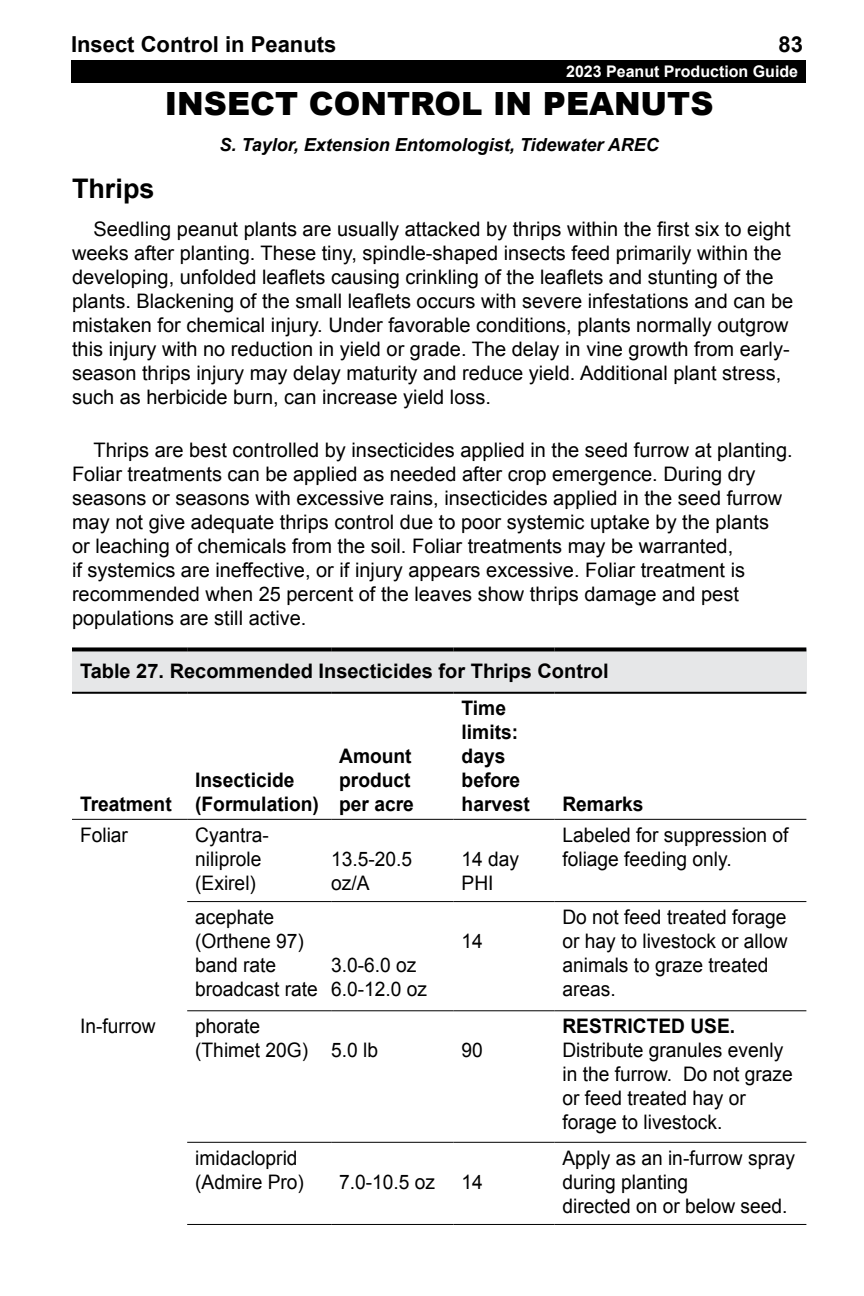
<style>
.page{position:relative;width:864px;height:1296px;background:#fff}
.page>*{position:absolute;margin:0;border:0;box-sizing:border-box;transform-origin:0 0}
.Header_1{font:900 32px "Arial";color:#000}
.Header_2{font:700 27px "Arial";color:#000}
.t1{font:700 22px "Arial";color:#000}
.Body_Text{font:20px/24px "Arial";color:#000}
.Table_Text{font:20px/24px "Arial";color:#000;scale:.96 1}
.Table_Text-2{font:700 20px/24px "Arial";color:#000;scale:.96 1}
.Table_Header{font:700 20px "Arial";color:#000}
.Authors{font:italic 700 18px "Arial";color:#000}
.t2{font:700 16px "Arial";color:#fff}
.s1{font-weight:700}
</style>
<div class="page">
<div style="left:71px;top:60px;width:734px;height:22px;background:#000"></div>
<div style="left:72px;top:649px;width:734px;height:44px;background:#e6e7e8"></div>
<hr style="left:72px;top:819px;width:115px;height:1px;background:#000">
<hr style="left:187px;top:819px;width:144px;height:1px;background:#000">
<hr style="left:331px;top:819px;width:123px;height:1px;background:#000">
<hr style="left:454px;top:819px;width:100px;height:1px;background:#000">
<hr style="left:554px;top:819px;width:252px;height:1px;background:#000">
<hr style="left:187px;top:1142px;width:144px;height:1px;background:#000">
<hr style="left:331px;top:1142px;width:123px;height:1px;background:#000">
<hr style="left:454px;top:1142px;width:100px;height:1px;background:#000">
<hr style="left:554px;top:1142px;width:252px;height:1px;background:#000">
<hr style="left:187px;top:1224px;width:144px;height:1px;background:#000">
<hr style="left:331px;top:1224px;width:123px;height:1px;background:#000">
<hr style="left:454px;top:1224px;width:100px;height:1px;background:#000">
<hr style="left:554px;top:1224px;width:252px;height:1px;background:#000">
<hr style="left:187px;top:901px;width:144px;height:1px;background:#000">
<hr style="left:331px;top:901px;width:123px;height:1px;background:#000">
<hr style="left:454px;top:901px;width:100px;height:1px;background:#000">
<hr style="left:554px;top:901px;width:252px;height:1px;background:#000">
<hr style="left:72px;top:692px;width:115px;height:2px;background:#000">
<hr style="left:187px;top:692px;width:144px;height:2px;background:#000">
<hr style="left:331px;top:692px;width:123px;height:2px;background:#000">
<hr style="left:454px;top:692px;width:100px;height:2px;background:#000">
<hr style="left:554px;top:692px;width:252px;height:2px;background:#000">
<svg style="left:72px;top:647px;width:115px;height:4px"></svg>
<svg style="left:187px;top:647px;width:144px;height:4px"></svg>
<svg style="left:331px;top:647px;width:123px;height:4px"></svg>
<svg style="left:454px;top:647px;width:100px;height:4px"></svg>
<svg style="left:554px;top:647px;width:252px;height:4px"></svg>
<hr style="left:187px;top:1010px;width:144px;height:1px;background:#000">
<hr style="left:331px;top:1010px;width:123px;height:1px;background:#000">
<hr style="left:454px;top:1010px;width:100px;height:1px;background:#000">
<hr style="left:554px;top:1010px;width:252px;height:1px;background:#000">
<p class="t1" style="left:71px;top:30px;width:267px">Insect Control in Peanuts</p>
<p class="t1" style="left:779px;top:30px;width:26px">83</p>
<p class="t2" style="left:566px;top:61px;width:234px">2023 Peanut Production Guide</p>
<p class="Header_1" style="left:165px;top:80px;width:550px">INSECT CONTROL IN PEANUTS</p>
<p class="Authors" style="left:219px;top:133px;width:441px">S. Taylor, Extension Entomologist, Tidewater AREC</p>
<p class="Header_2" style="left:72px;top:171px;width:84px">Thrips</p>
<p class="Body_Text" style="left:72px;top:217px;width:723px;text-indent:22px">Seedling peanut plants are usually attacked by thrips within the first six to eight weeks after planting. These tiny, spindle-shaped insects feed primarily within the developing, unfolded leaflets causing crinkling of the leaflets and stunting of the plants. Blackening of the small leaflets occurs with severe infestations and can be mistaken for chemical injury. Under favorable conditions, plants normally outgrow this injury with no reduction in yield or grade. The delay in vine growth from early&shy;season thrips injury may delay maturity and reduce yield. Additional plant stress, such as herbicide burn, can increase yield loss.</p>
<p class="Body_Text" style="left:72px;top:438px;width:722px;text-indent:22px">Thrips are best controlled by insecticides applied in the seed furrow at planting.<br>Foliar treatments can be applied as needed after crop emergence. During dry seasons or seasons with excessive rains, insecticides applied in the seed furrow may not give adequate thrips control due to poor systemic uptake by the plants<br>or leaching of chemicals from the soil. Foliar treatments may be warranted,<br>if systemics are ineffective, or if injury appears excessive. Foliar treatment is recommended when 25 percent of the leaves show thrips damage and pest populations are still active.</p>
<p class="Table_Header" style="left:80px;top:658px;width:530px">Table 27. Recommended Insecticides for Thrips Control</p>
<p class="Table_Text-2" style="left:80px;top:793px;width:97px">Treatment</p>
<p class="Table_Text-2" style="left:195px;top:769px;width:130px">Insecticide (Formulation)</p>
<p class="Table_Text" style="left:80px;top:823px;width:52px">Foliar</p>
<p class="Table_Text" style="left:195px;top:823px;width:78px">Cyantra&shy;niliprole (Exirel)</p>
<p class="Table_Text" style="left:195px;top:905px;width:129px">acephate (Orthene 97) band rate broadcast rate</p>
<p class="Table_Text" style="left:80px;top:1015px;width:80px">In-furrow</p>
<p class="Table_Text" style="left:195px;top:1015px;width:119px">phorate (Thimet 20G)</p>
<p class="Table_Text-2" style="left:339px;top:745px;width:79px">Amount product per acre</p>
<p class="Table_Text-2" style="left:462px;top:697px;width:73px">Time limits: days before harvest</p>
<p class="Table_Text" style="left:331px;top:847px;width:86px">13.5-20.5 oz/A</p>
<p class="Table_Text" style="left:462px;top:847px;width:62px">14 day<br>PHI</p>
<p class="Table_Text" style="left:331px;top:953px;width:102px">3.0-6.0 oz<br>6.0-12.0 oz</p>
<p class="Table_Text" style="left:462px;top:929px;width:24px">14</p>
<p class="Table_Text" style="left:331px;top:1039px;width:50px">5.0 lb</p>
<p class="Table_Text" style="left:462px;top:1039px;width:24px">90</p>
<p class="Table_Text" style="left:195px;top:1146px;width:115px">imidacloprid (Admire Pro)</p>
<p class="Table_Text" style="left:339px;top:1170px;width:102px">7.0-10.5 oz</p>
<p class="Table_Text" style="left:462px;top:1170px;width:24px">14</p>
<p class="Table_Text-2" style="left:562px;top:793px;width:86px">Remarks</p>
<p class="Table_Text" style="left:562px;top:823px;width:237px">Labeled for suppression of foliage feeding only.</p>
<p class="Table_Text" style="left:562px;top:905px;width:236px">Do not feed treated forage or hay to livestock or allow animals to graze treated areas.</p>
<p class="Table_Text" style="left:562px;top:1015px;width:242px"><span class="s1">RESTRICTED USE.<br></span>Distribute granules evenly in the furrow. Do not graze or feed treated hay or forage to livestock.</p>
<p class="Table_Text" style="left:562px;top:1146px;width:244px">Apply as an in-furrow spray during planting<br>directed on or below seed.</p>
</div>
